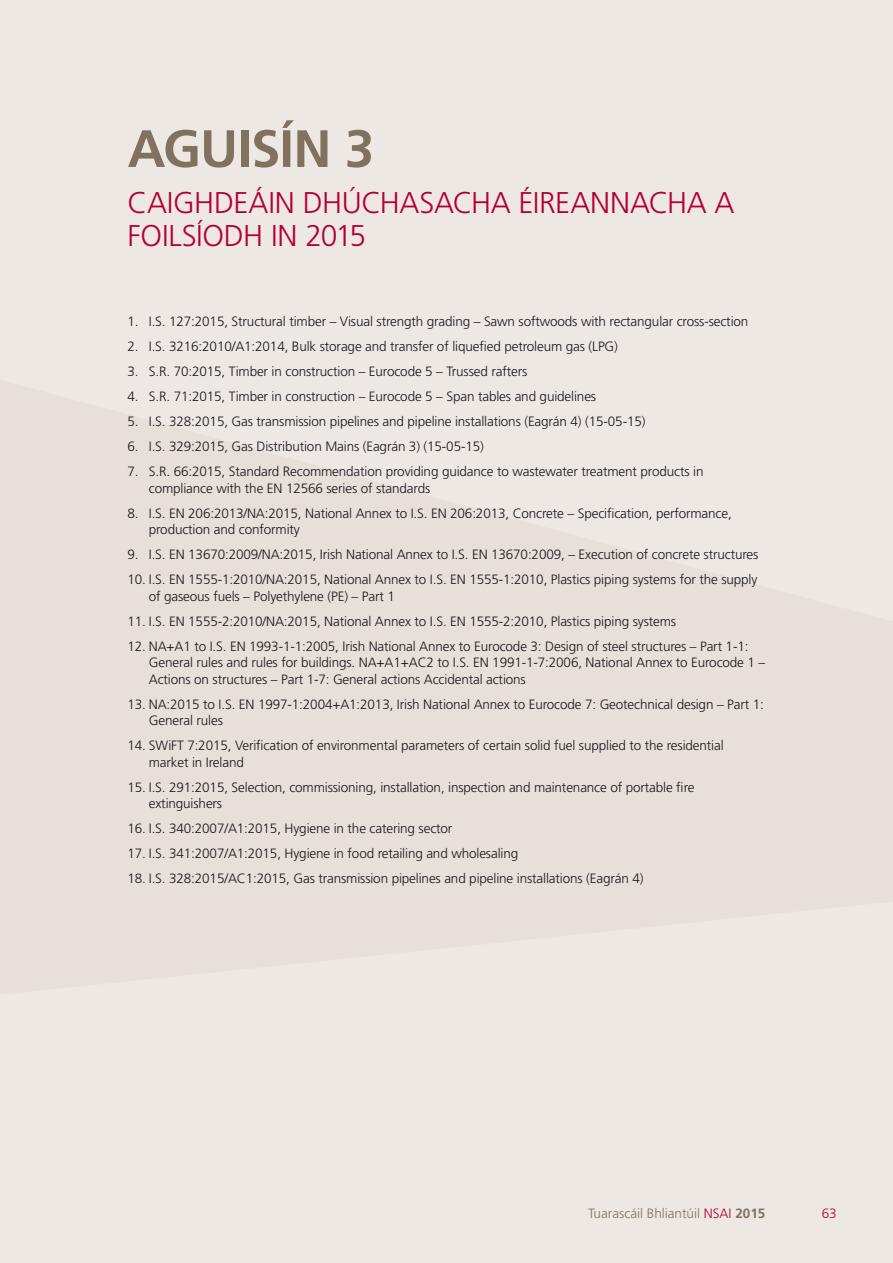
<style>
.page{position:relative;width:893px;height:1263px;background:#ede8e4}
.page>*{position:absolute;margin:0;border:0;box-sizing:border-box;transform-origin:0 0}
.t1{font:700 52.5px "Frutiger LT Std";letter-spacing:-.015em;color:#81725f}
.t2{font:300 30px/33px "Frutiger LT Std";letter-spacing:-.01em;color:#b30034}
.t3{font:300 13.5px/16.5px "Frutiger LT Std";letter-spacing:-.01em;color:#1a171c}
.t4{font:300 13.5px "Frutiger LT Std";color:#81725f}
.t5{font:300 13.5px "Frutiger LT Std";color:#b30034}
.s1{color:#b30034}
.s2{font-weight:700}
</style>
<div class="page">
<h1 class="t1" style="left:128px;top:118px;width:248px">AGUISÍN 3</h1>
<h2 class="t2" style="left:128px;top:186px;width:608px">CAIGHDEÁIN DHÚCHASACHA ÉIREANNACHA A<br>FOILSÍODH IN 2015</h2>
<p class="t3" style="left:128px;top:313px;width:622px">1. I.S. 127:2015, Structural timber – Visual strength grading – Sawn softwoods with rectangular cross-section</p>
<p class="t3" style="left:128px;top:338px;width:492px">2. I.S. 3216:2010/A1:2014, Bulk storage and transfer of liquefied petroleum gas (LPG)</p>
<p class="t3" style="left:128px;top:363px;width:401px">3. S.R. 70:2015, Timber in construction – Eurocode 5 – Trussed rafters</p>
<p class="t3" style="left:128px;top:388px;width:470px">4. S.R. 71:2015, Timber in construction – Eurocode 5 – Span tables and guidelines</p>
<p class="t3" style="left:128px;top:413px;width:519px">5. I.S. 328:2015, Gas transmission pipelines and pipeline installations (Eagrán 4) (15-05-15)</p>
<p class="t3" style="left:128px;top:438px;width:358px">6. I.S. 329:2015, Gas Distribution Mains (Eagrán 3) (15-05-15)</p>
<p class="t3" style="left:149px;top:463px;width:556px;text-indent:-21px">7. S.R. 66:2015, Standard Recommendation providing guidance to wastewater treatment products in compliance with the EN 12566 series of standards</p>
<p class="t3" style="left:149px;top:505px;width:584px;text-indent:-21px">8. I.S. EN 206:2013/NA:2015, National Annex to I.S. EN 206:2013, Concrete – Specification, performance, production and conformity</p>
<p class="t3" style="left:128px;top:546px;width:632px">9. I.S. EN 13670:2009/NA:2015, Irish National Annex to I.S. EN 13670:2009, – Execution of concrete structures</p>
<p class="t3" style="left:149px;top:571px;width:610px;text-indent:-21px">10. I.S. EN 1555-1:2010/NA:2015, National Annex to I.S. EN 1555-1:2010, Plastics piping systems for the supply of gaseous fuels – Polyethylene (PE) – Part 1</p>
<p class="t3" style="left:128px;top:613px;width:550px">11. I.S. EN 1555-2:2010/NA:2015, National Annex to I.S. EN 1555-2:2010, Plastics piping systems</p>
<p class="t3" style="left:149px;top:638px;width:618px;text-indent:-21px">12. NA+A1 to I.S. EN 1993-1-1:2005, Irish National Annex to Eurocode 3: Design of steel structures – Part 1-1:<br>General rules and rules for buildings. NA+A1+AC2 to I.S. EN 1991-1-7:2006, National Annex to Eurocode 1 –<br>Actions on structures – Part 1-7: General actions Accidental actions</p>
<p class="t3" style="left:149px;top:696px;width:617px;text-indent:-21px">13. NA:2015 to I.S. EN 1997-1:2004+A1:2013, Irish National Annex to Eurocode 7: Geotechnical design – Part 1:<br>General rules</p>
<p class="t3" style="left:149px;top:737px;width:576px;text-indent:-21px">14. SWiFT 7:2015, Verification of environmental parameters of certain solid fuel supplied to the residential market in Ireland</p>
<p class="t3" style="left:149px;top:779px;width:547px;text-indent:-21px">15. I.S. 291:2015, Selection, commissioning, installation, inspection and maintenance of portable fire extinguishers</p>
<p class="t3" style="left:128px;top:820px;width:326px">16. I.S. 340:2007/A1:2015, Hygiene in the catering sector</p>
<p class="t3" style="left:128px;top:845px;width:392px">17. I.S. 341:2007/A1:2015, Hygiene in food retailing and wholesaling</p>
<p class="t3" style="left:128px;top:870px;width:517px">18. I.S. 328:2015/AC1:2015, Gas transmission pipelines and pipeline installations (Eagrán 4)</p>
<p class="t4" style="left:588px;top:1205px;width:179px">Tuarascáil Bhliantúil <span class="s1">NSAI</span> <span class="s2">2015</span></p>
<p class="t5" style="left:822px;top:1205px;width:17px">63</p>
</div>
